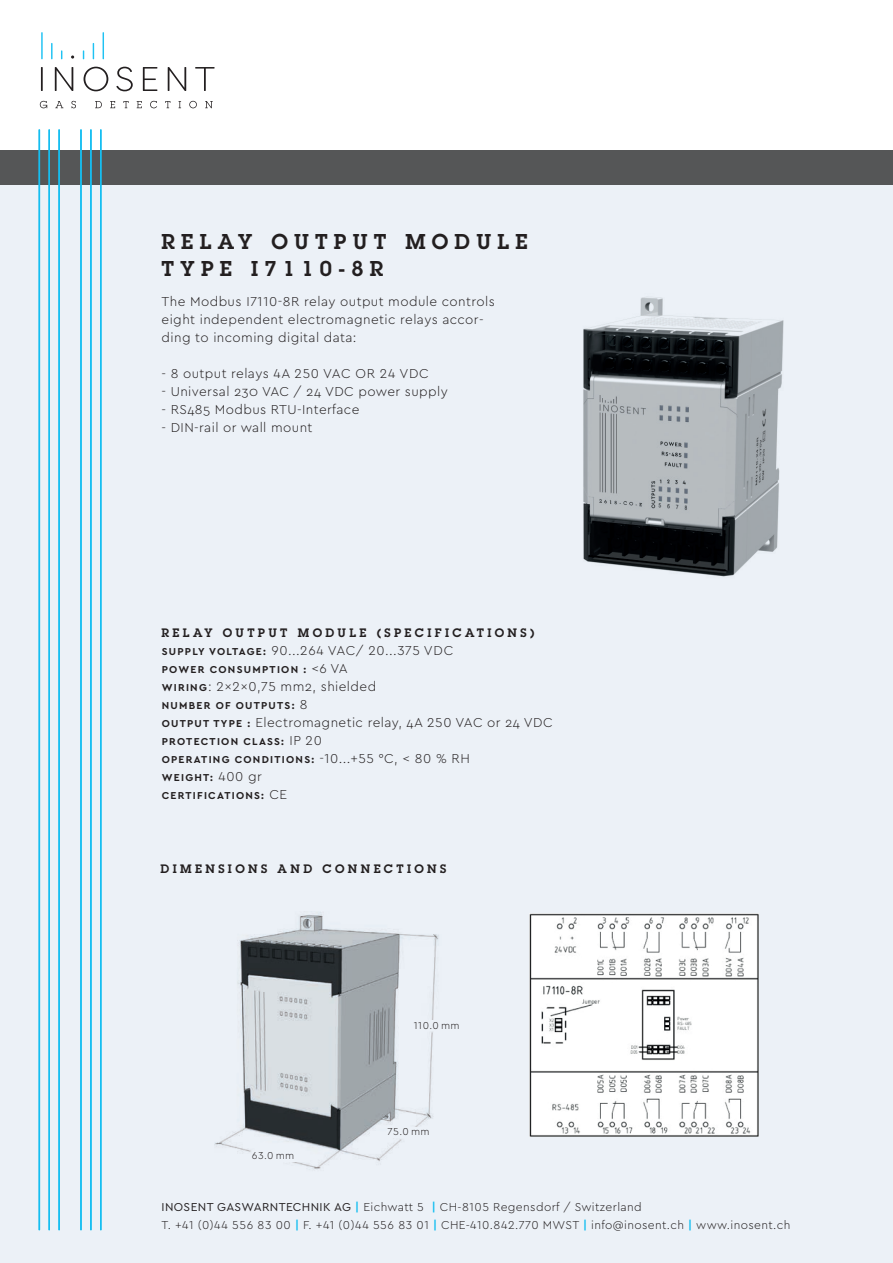
<style>
.page{position:relative;width:893px;height:1263px;background:#fff}
.page>*{position:absolute;margin:0;border:0;box-sizing:border-box;transform-origin:0 0}
.t1{font:600 21px/27px "Lubalin Graph";letter-spacing:.3em;color:#231f20}
.t2{font:300 13.5px/18px "Cera PRO";letter-spacing:.03em;color:#231f20}
.t3{font:300 13.5px "Cera PRO";letter-spacing:.05em;color:#231f20}
.t4{font:300 12px/18px "Cera PRO";letter-spacing:.03em;color:#231f20}
.t5{font:600 12px "Lubalin Graph";letter-spacing:.28em;color:#231f20}
.t6{font:700 10.5px/18px "Cera PRO";letter-spacing:.12em;color:#231f20}
.t7{font:300 10.5px "Cera PRO";letter-spacing:.05em;color:#231f20}
.s1{font-weight:700;font-size:10.5px}
.s2{font-weight:300;font-size:13.5px}
.s3{font-weight:400}
.s4{font-weight:700;color:#15bef1}
</style>
<div class="page">
<div style="left:0;top:158px;width:893px;height:1105px;background:#ecf1f7"></div>
<div style="left:0;top:150px;width:893px;height:34px;background:#555657"></div>
<img style="left:583px;top:297px;width:201px;height:280px">
<hr style="left:39px;top:129px;width:1px;height:1101px;background:#15bef1">
<hr style="left:49px;top:129px;width:1px;height:1101px;background:#15bef1">
<hr style="left:58px;top:129px;width:2px;height:1101px;background:#15bef1">
<hr style="left:100px;top:129px;width:2px;height:1101px;background:#15bef1">
<hr style="left:90px;top:129px;width:2px;height:1101px;background:#15bef1">
<hr style="left:80px;top:129px;width:2px;height:1101px;background:#15bef1">
<svg style="left:41px;top:67px;width:174px;height:24px"></svg>
<svg style="left:40px;top:101px;width:173px;height:7px"></svg>
<hr style="left:41px;top:32px;width:2px;height:27px;background:#1fc2f3">
<svg style="left:51px;top:43px;width:2px;height:16px"></svg>
<svg style="left:103px;top:32px;width:1px;height:27px"></svg>
<svg style="left:93px;top:43px;width:1px;height:16px"></svg>
<svg style="left:71px;top:55px;width:3px;height:4px"></svg>
<img style="left:530px;top:913px;width:229px;height:223px">
<img style="left:214px;top:912px;width:225px;height:257px">
<div style="left:387px;top:1127px;width:58px;height:10px;background:#ecf1f7"></div>
<div style="left:252px;top:1151px;width:58px;height:10px;background:#ecf1f7"></div>
<div style="left:414px;top:1021px;width:58px;height:10px;background:#ecf1f7"></div>
<h1 class="t1" style="left:162px;top:228px;width:368px">RELAY OUTPUT MODULE<br>TYPE I7110-8R</h1>
<p class="t2" style="left:162px;top:292px;width:335px">The Modbus I7110-8R relay output module controls eight independent electromagnetic relays accor&shy;ding to incoming digital data:</p>
<p class="t2" style="left:162px;top:364px;width:269px">- 8 output relays 4A 250 VAC OR 24 VDC</p>
<p class="t2" style="left:162px;top:382px;width:288px">- Universal 230 VAC / 24 VDC power supply</p>
<p class="t2" style="left:162px;top:400px;width:199px">- RS485 Modbus RTU-Interface</p>
<p class="t2" style="left:162px;top:418px;width:152px">- DIN-rail or wall mount</p>
<p class="t5" style="left:162px;top:624px;width:374px">RELAY OUTPUT MODULE (SPECIFICATIONS)</p>
<p class="t3" style="left:162px;top:641px;width:293px"><span class="s1">SUPPLY VOLTAGE:</span> 90...264 VAC/ 20...375 VDC</p>
<p class="t6" style="left:162px;top:660px;width:188px">POWER CONSUMPTION : <span class="s2">&lt;6 VA</span></p>
<p class="t2" style="left:162px;top:677px;width:216px"><span class="s1">WIRING</span>: 2×2×0,75 mm2, shielded</p>
<p class="t6" style="left:162px;top:696px;width:147px">NUMBER OF OUTPUTS: <span class="s2">8</span></p>
<p class="t2" style="left:162px;top:713px;width:393px"><span class="s1">OUTPUT TYPE :</span> Electromagnetic relay, 4A 250 VAC or 24 VDC</p>
<p class="t6" style="left:162px;top:732px;width:310px">PROTECTION CLASS: <span class="s2">IP 20<br></span>OPERATING CONDITIONS: <span class="s2">-10...+55 °C, &lt; 80 % RH<br></span>WEIGHT: <span class="s2">400 gr<br></span>CERTIFICATIONS: <span class="s2">CE</span></p>
<p class="t5" style="left:161px;top:861px;width:287px">DIMENSIONS AND CONNECTIONS</p>
<p class="t7" style="left:414px;top:1019px;width:47px">110.0 mm</p>
<p class="t7" style="left:252px;top:1149px;width:44px">63.0 mm</p>
<p class="t7" style="left:387px;top:1125px;width:44px">75.0 mm</p>
<p class="t4" style="left:162px;top:1198px;width:630px"><span class="s3">INOSENT GASWARNTECHNIK AG</span> <span class="s4">|</span> Eichwatt 5 <span class="s4">|</span> CH-8105 Regensdorf / Switzerland<br>T. +41 (0)44 556 83 00 <span class="s4">|</span> F. +41 (0)44 556 83 01 <span class="s4">|</span> CHE-410.842.770 MWST <span class="s4">|</span> info@inosent.ch <span class="s4">|</span> www.inosent.ch</p>
</div>
